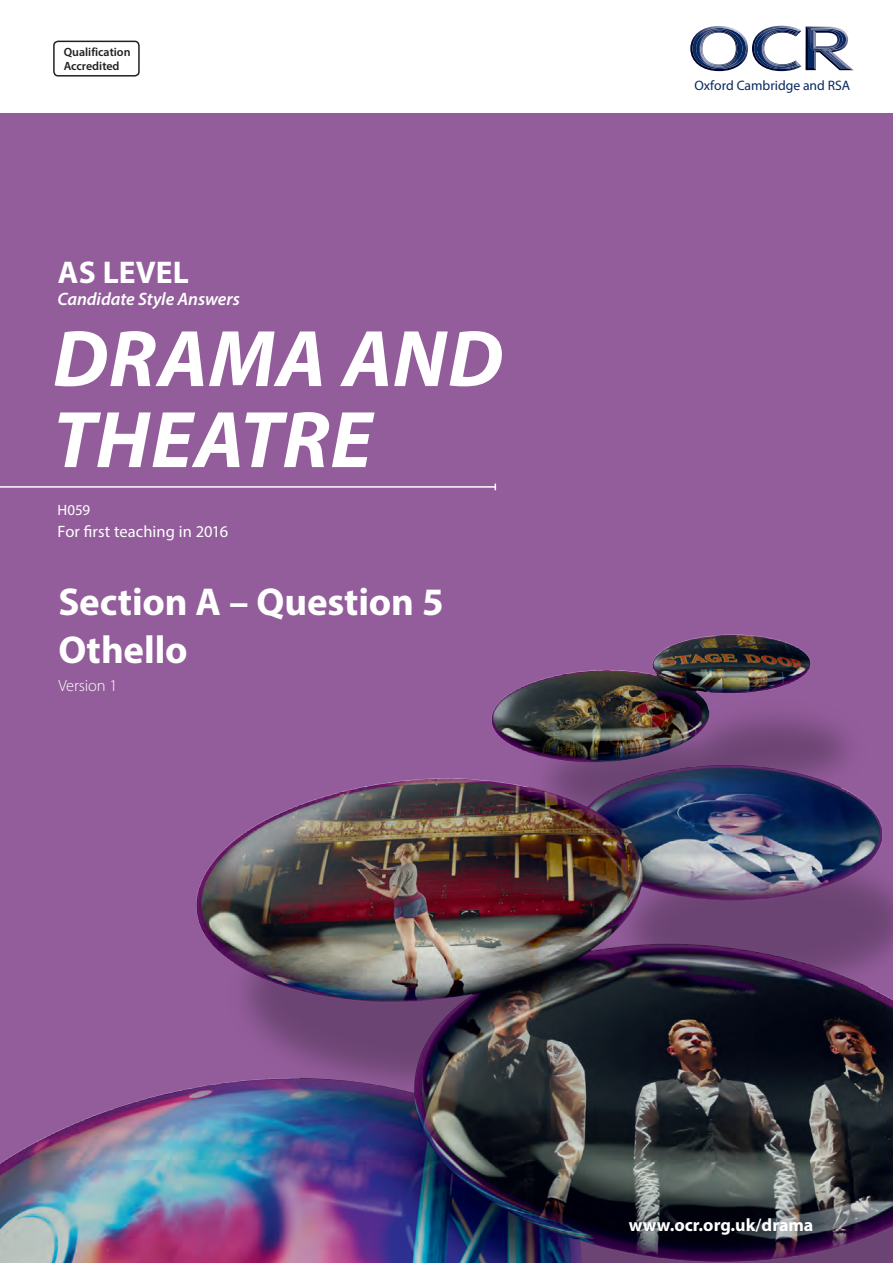
<style>
.page{position:relative;width:893px;height:1263px;background:#fff}
.page>*{position:absolute;margin:0;border:0;box-sizing:border-box;transform-origin:0 0}
.Cover_main{font:italic 700 81px/81px "Myriad Pro";letter-spacing:.01em;color:#fff}
.Cover_main-2{font:700 39px "Myriad Pro";letter-spacing:-.005em;color:#fff}
.Cover_1{font:700 31.5px "Myriad Pro";color:#fff}
.t1{font:italic 600 18px "Myriad Pro";letter-spacing:-.005em;color:#fff}
.t2{font:700 18px "Myriad Pro";color:#fff}
.code_text{font:16.5px "Myriad Pro";letter-spacing:.005em;color:#fff}
.Cover_main-3{font:300 16.5px "Myriad Pro";letter-spacing:-.01em;color:#fff}
.code_text-2{font:15px "Myriad Pro";color:#fff}
.t3{font:13.65px "Myriad Pro";color:#072860}
.t4{font:600 12px "Myriad Pro";color:#231f20}
.s1{font-weight:600}
</style>
<div class="page">
<div style="left:0;top:114px;width:893px;height:1149px;background:#935d9b"></div>
<img style="left:0;top:634px;width:893px;height:629px">
<div style="left:53px;top:41px;width:87px;height:36px;border:2px solid #231f20;border-radius:4px"></div>
<hr style="left:0;top:486px;width:495px;height:2px;background:#fff">
<img style="left:846px;top:33px;width:2px;height:13px">
<img style="left:844px;top:65px;width:9px;height:5px">
<img style="left:844px;top:31px;width:2px;height:17px">
<img style="left:844px;top:62px;width:4px;height:6px">
<svg style="left:690px;top:26px;width:154px;height:45px"></svg>
<p class="t4" style="left:64px;top:45px;width:68px">Qualification</p>
<p class="t4" style="left:64px;top:58px;width:57px">Accredited</p>
<p class="Cover_1" style="left:58px;top:252px;width:133px">AS LEVEL</p>
<p class="t1" style="left:57px;top:287px;width:184px">Candidate Style Answers</p>
<p class="Cover_main" style="left:53px;top:316px;width:452px">DRAMA AND<br>THEATRE</p>
<h4 class="code_text-2" style="left:57px;top:501px;width:34px">H059</h4>
<h4 class="code_text" style="left:57px;top:521px;width:172px">For first teaching in 2016</h4>
<p class="Cover_main-2" style="left:58px;top:576px;width:387px">Section A – Question 5</p>
<p class="Cover_main-2" style="left:58px;top:624px;width:131px">Othello</p>
<p class="Cover_main-3" style="left:58px;top:677px;width:60px">Version 1</p>
<p class="t3" style="left:694px;top:77px;width:157px">Oxford Cambridge and RSA</p>
<p class="t2" style="left:629px;top:1213px;width:186px">www.ocr.org.uk<span class="s1">/</span>drama</p>
</div>
